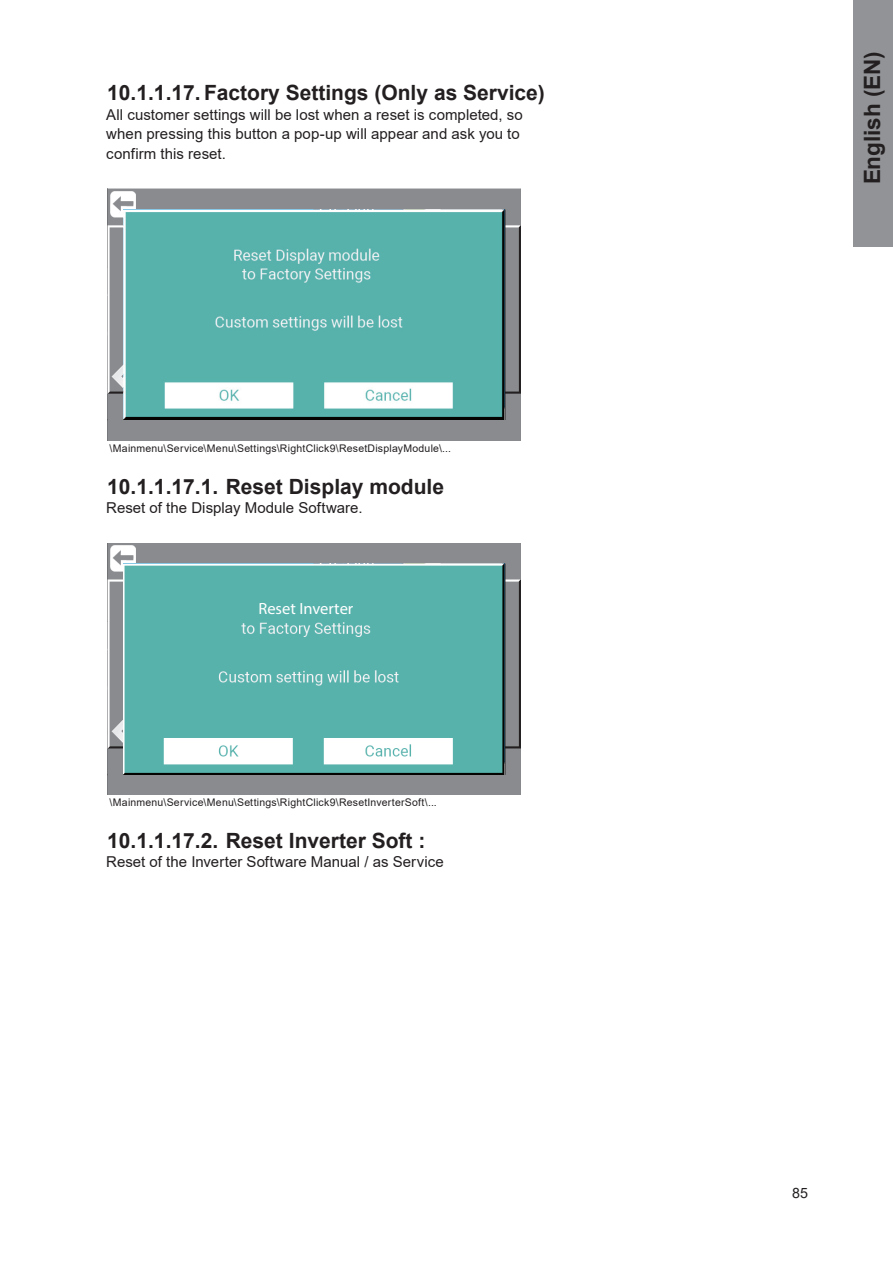
<style>
.page{position:relative;width:893px;height:1263px;background:#fff}
.page>*{position:absolute;margin:0;border:0;box-sizing:border-box;transform-origin:0 0}
.t1{font:700 22.5px "Arial";letter-spacing:-.005em;color:#231f20}
.t2{font:700 21px "Arial";color:#231f20}
.t3{font:16.2px "Myriad Pro";color:#fff}
.t4{font:15px/19.5px "Arial";letter-spacing:.005em;color:#231f20}
.t5{font:14.25px "Arial";color:#231f20}
.t6{font:10.5px "Arial";letter-spacing:.02em;color:#231f20}
</style>
<div class="page">
<div style="left:853px;top:0;width:40px;height:247px;background:#919396"></div>
<img style="left:107px;top:189px;width:414px;height:251px">
<img style="left:110px;top:401px;width:69px;height:33px">
<img style="left:123px;top:211px;width:380px;height:208px">
<img style="left:107px;top:543px;width:414px;height:252px">
<img style="left:110px;top:755px;width:69px;height:34px">
<img style="left:123px;top:564px;width:382px;height:210px">
<div style="left:226px;top:600px;width:186px;height:19px;background:#58b2ac"></div>
<h2 class="t2" style="left:107px;top:78px;width:439px">10.1.1.17. Factory Settings (Only as Service)</h2>
<p class="t4" style="left:106px;top:105px;width:418px">All customer settings will be lost when a reset is completed, so when pressing this button a pop-up will appear and ask you to confirm this reset.</p>
<p class="t6" style="left:110px;top:441px;width:343px">\Mainmenu\Service\Menu\Settings\RightClick9\ResetDisplayModule\...</p>
<h2 class="t2" style="left:107px;top:471px;width:338px">10.1.1.17.1. Reset Display module</h2>
<p class="t4" style="left:106px;top:498px;width:258px">Reset of the Display Module Software.</p>
<p class="t3" style="left:258px;top:599px;width:96px">Reset Inverter</p>
<p class="t6" style="left:110px;top:795px;width:329px">\Mainmenu\Service\Menu\Settings\RightClick9\ResetInverterSoft\...</p>
<h2 class="t2" style="left:107px;top:826px;width:320px">10.1.1.17.2. Reset Inverter Soft :</h2>
<p class="t4" style="left:106px;top:852px;width:339px">Reset of the Inverter Software Manual / as Service</p>
<h1 class="t1" style="left:856px;top:184px;width:134px;rotate:-90deg">English (EN)</h1>
<p class="t5" style="left:792px;top:1183px;width:17px">85</p>
</div>
